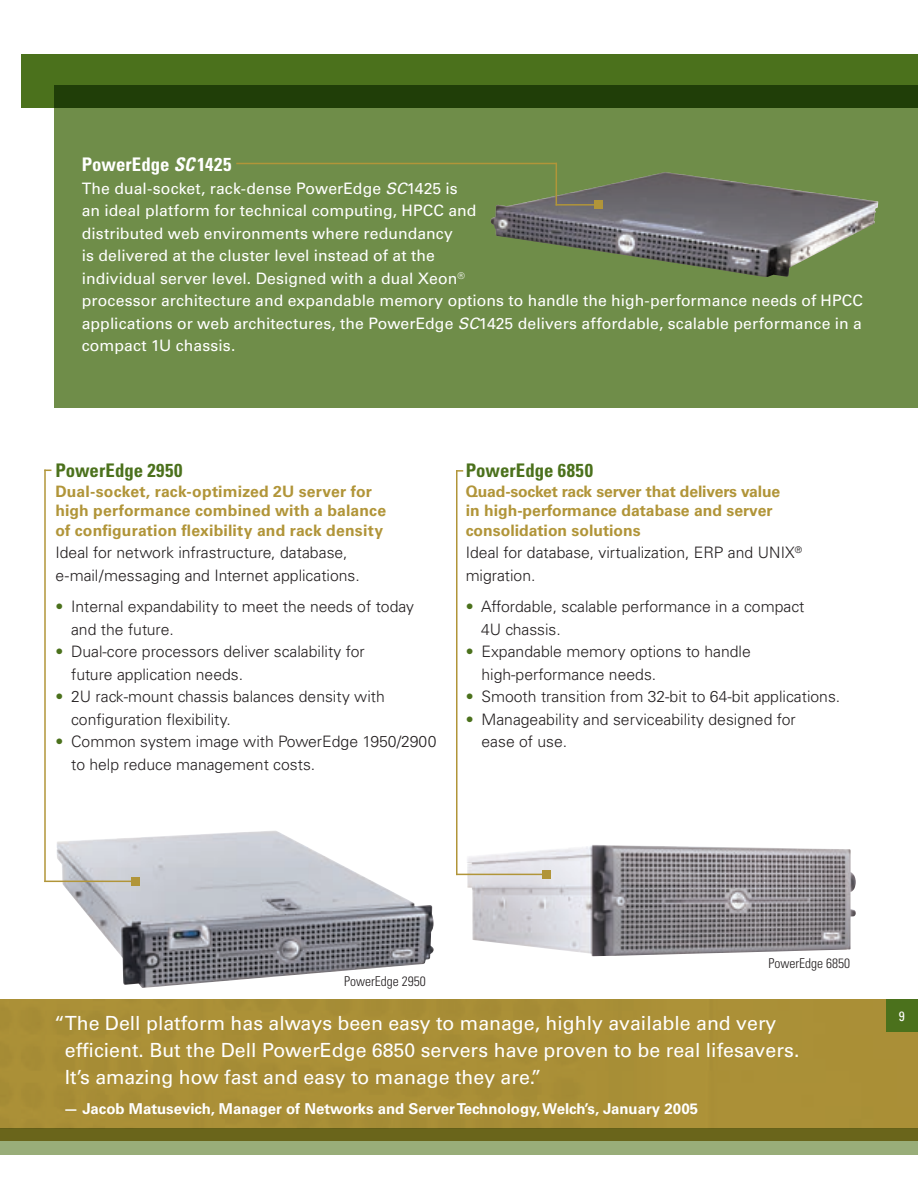
<style>
.page{position:relative;width:918px;height:1188px;background:#fff}
.page>*{position:absolute;margin:0;border:0;box-sizing:border-box;transform-origin:0 0}
.t1{font:19.5px/27px "Univers";color:#fff}
.t2{font:700 condensed 18.75px "Univers";color:#4b711c}
.t3{font:700 condensed 18.75px "Univers";color:#fff}
.t4{font:300 15.75px/22.5px "Univers";color:#231f20}
.t5{font:15.75px/22.5px "Univers";letter-spacing:.005em;color:#fff}
.t6{font:700 15.75px/19.5px "Univers";color:#b19539}
.t7{font:700 15px "Univers";color:#fff}
.t8{font:300 condensed 13.5px "Univers";color:#231f20}
.t9{font:condensed 13.5px "Univers";color:#fff}
.s1{font-style:italic}
.s2{color:#4b711c}
</style>
<div class="page">
<img style="left:467px;top:845px;width:389px;height:111px">
<img style="left:56px;top:831px;width:378px;height:157px">
<div style="left:0;top:999px;width:918px;height:141px;background:#aa8f37"></div>
<svg style="left:0;top:1128px;width:918px;height:26px;background:#818849"></svg>
<hr style="left:44px;top:881px;width:92px;height:1px;background:#b19539">
<hr style="left:44px;top:470px;width:2px;height:412px;background:#b19539">
<div style="left:132px;top:877px;width:8px;height:8px;background:#b19539"></div>
<hr style="left:456px;top:874px;width:91px;height:1px;background:#b19539">
<hr style="left:456px;top:470px;width:2px;height:405px;background:#b19539">
<div style="left:543px;top:870px;width:8px;height:9px;background:#b19539"></div>
<svg style="left:457px;top:470px;width:6px;height:2px"></svg>
<div style="left:21px;top:54px;width:897px;height:54px;background:#4b711c"></div>
<svg style="left:54px;top:85px;width:864px;height:323px;background:#688643"></svg>
<img style="left:491px;top:172px;width:387px;height:105px">
<div style="left:886px;top:999px;width:32px;height:32px;background:#4b711c"></div>
<hr style="left:236px;top:163px;width:321px;height:1px;background:#b19539">
<div style="left:595px;top:201px;width:8px;height:8px;background:#b19539"></div>
<hr style="left:556px;top:163px;width:1px;height:43px;background:#b19539">
<hr style="left:556px;top:204px;width:43px;height:2px;background:#b19539">
<p class="t3" style="left:82px;top:153px;width:151px">PowerEdge <span class="s1">SC</span>1425</p>
<p class="t5" style="left:82px;top:177px;width:783px">The dual-socket, rack-dense PowerEdge <span class="s1">SC</span>1425 is<br>an ideal platform for technical computing, HPCC and<br>distributed web environments where redundancy<br>is delivered at the cluster level instead of at the<br>individual server level. Designed with a dual Xeon<sup>®<br></sup>processor architecture and expandable memory options to handle the high-performance needs of HPCC applications or web architectures, the PowerEdge <span class="s1">SC</span>1425 delivers affordable, scalable performance in a compact 1U chassis.</p>
<p class="t2" style="left:55px;top:459px;width:129px">PowerEdge 2950</p>
<p class="t6" style="left:55px;top:481px;width:332px">Dual-socket, rack-optimized 2U server for high performance combined with a balance of configuration flexibility and rack density</p>
<p class="t4" style="left:55px;top:541px;width:306px">Ideal for network infrastructure, database, e-mail/messaging and Internet applications.</p>
<p class="t4" style="left:71px;top:595px;width:344px;text-indent:-16px"><span class="s2">•</span> Internal expandability to meet the needs of today and the future.</p>
<p class="t4" style="left:71px;top:640px;width:295px;text-indent:-16px"><span class="s2">•</span> Dual-core processors deliver scalability for future application needs.</p>
<p class="t4" style="left:71px;top:685px;width:315px;text-indent:-16px"><span class="s2">•</span> 2U rack-mount chassis balances density with configuration flexibility.</p>
<p class="t4" style="left:71px;top:730px;width:367px;text-indent:-16px"><span class="s2">•</span> Common system image with PowerEdge 1950/2900 to help reduce management costs.</p>
<p class="t2" style="left:466px;top:459px;width:129px">PowerEdge 6850</p>
<p class="t6" style="left:466px;top:481px;width:316px">Quad-socket rack server that delivers value in high-performance database and server consolidation solutions</p>
<p class="t4" style="left:466px;top:541px;width:338px">Ideal for database, virtualization, ERP and UNIX<sup>® </sup>migration.</p>
<p class="t4" style="left:481px;top:595px;width:325px;text-indent:-15px"><span class="s2">•</span> Affordable, scalable performance in a compact<br>4U chassis.</p>
<p class="t4" style="left:482px;top:640px;width:271px;text-indent:-16px"><span class="s2">•</span> Expandable memory options to handle high-performance needs.</p>
<p class="t4" style="left:466px;top:685px;width:376px"><span class="s2">•</span> Smooth transition from 32-bit to 64-bit applications.</p>
<p class="t4" style="left:482px;top:708px;width:316px;text-indent:-16px"><span class="s2">•</span> Manageability and serviceability designed for ease of use.</p>
<p class="t8" style="left:344px;top:974px;width:83px">PowerEdge 2950</p>
<p class="t8" style="left:768px;top:956px;width:83px">PowerEdge 6850</p>
<p class="t1" style="left:65px;top:1010px;width:736px;text-indent:-11px">“ The Dell platform has always been easy to manage, highly available and very efficient. But the Dell PowerEdge 6850 servers have proven to be real lifesavers.<br>It’s amazing how fast and easy to manage they are.”</p>
<p class="t7" style="left:63px;top:1100px;width:636px">— Jacob Matusevich, Manager of Networks and Server Technology, Welch’s, January 2005</p>
<p class="t9" style="left:899px;top:1007px;width:7px">9</p>
</div>
